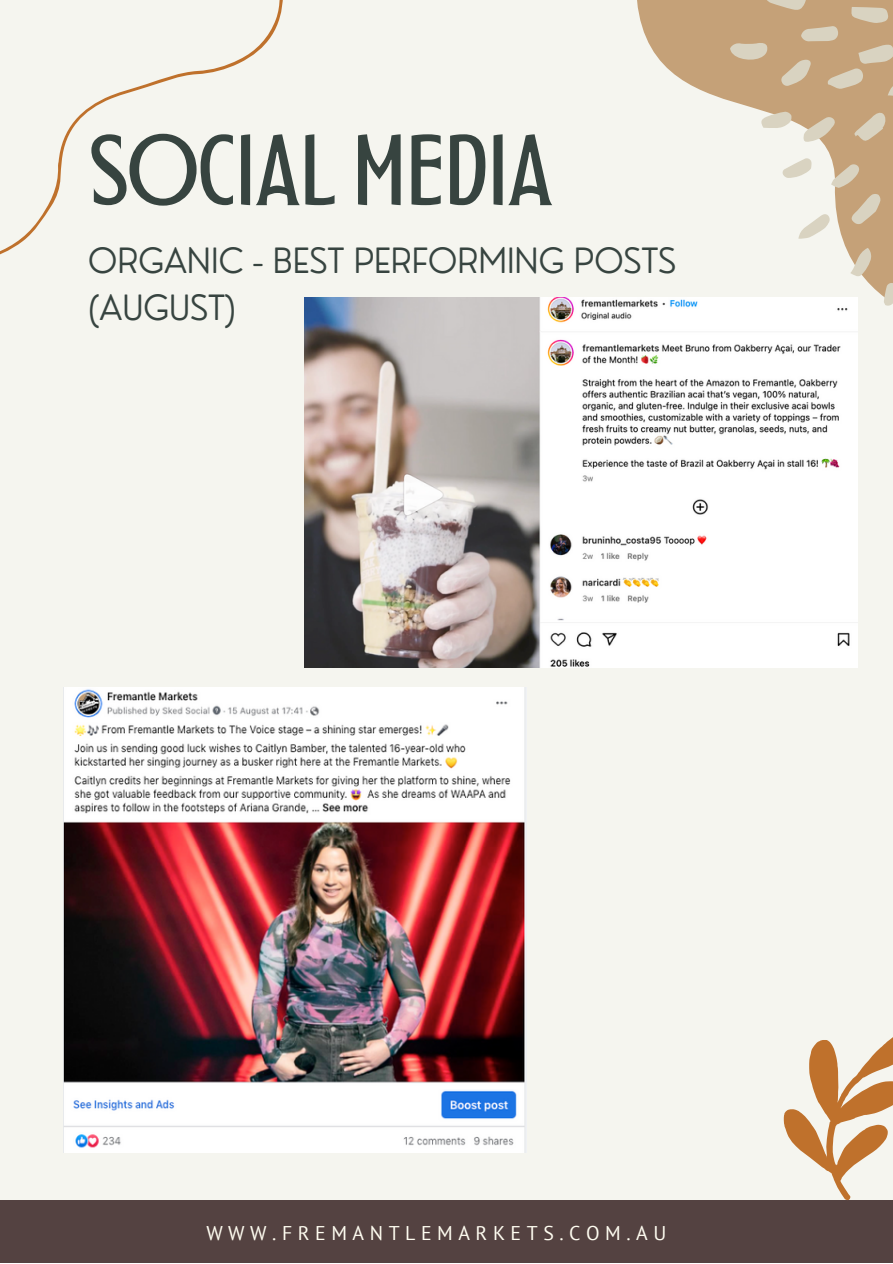
<style>
.page{position:relative;width:893px;height:1264px;background:#fff}
.page>*{position:absolute;margin:0;border:0;box-sizing:border-box;transform-origin:0 0}
.t1{font:80.85px "Montagna LTD";color:#374440}
.t2{font:300 34.05px/47.2px "Nourd";color:#374440}
.t3{font:19.8px "PT Sans";letter-spacing:.28em;color:#fffdf1}
</style>
<div class="page">
<div style="left:0;top:0;width:892px;height:1262px;background:#f5f5ef"></div>
<div style="left:0;top:1200px;width:892px;height:62px;background:#544241"></div>
<svg style="left:637px;top:0;width:255px;height:317px"></svg>
<svg style="left:892px;top:129px;width:1px;height:40px"></svg>
<svg style="left:853px;top:111px;width:33px;height:32px"></svg>
<svg style="left:729px;top:0;width:163px;height:100px;background:#c8aa85"></svg>
<svg style="left:803px;top:116px;width:33px;height:28px"></svg>
<svg style="left:759px;top:111px;width:32px;height:18px"></svg>
<svg style="left:782px;top:157px;width:98px;height:83px"></svg>
<svg style="left:850px;top:247px;width:21px;height:31px"></svg>
<svg style="left:883px;top:283px;width:9px;height:23px"></svg>
<svg style="left:783px;top:1038px;width:109px;height:162px"></svg>
<svg style="left:0;top:0;width:283px;height:255px"></svg>
<img style="left:63px;top:687px;width:463px;height:464px">
<img style="left:305px;top:297px;width:551px;height:370px">
<p class="t1" style="left:88px;top:134px;width:465px">SOCIAL MEDIA</p>
<p class="t2" style="left:88px;top:236px;width:589px">ORGANIC - BEST PERFORMING POSTS (AUGUST)</p>
<p class="t3" style="left:206px;top:1220px;width:461px">WWW.FREMANTLEMARKETS.COM.AU</p>
</div>
